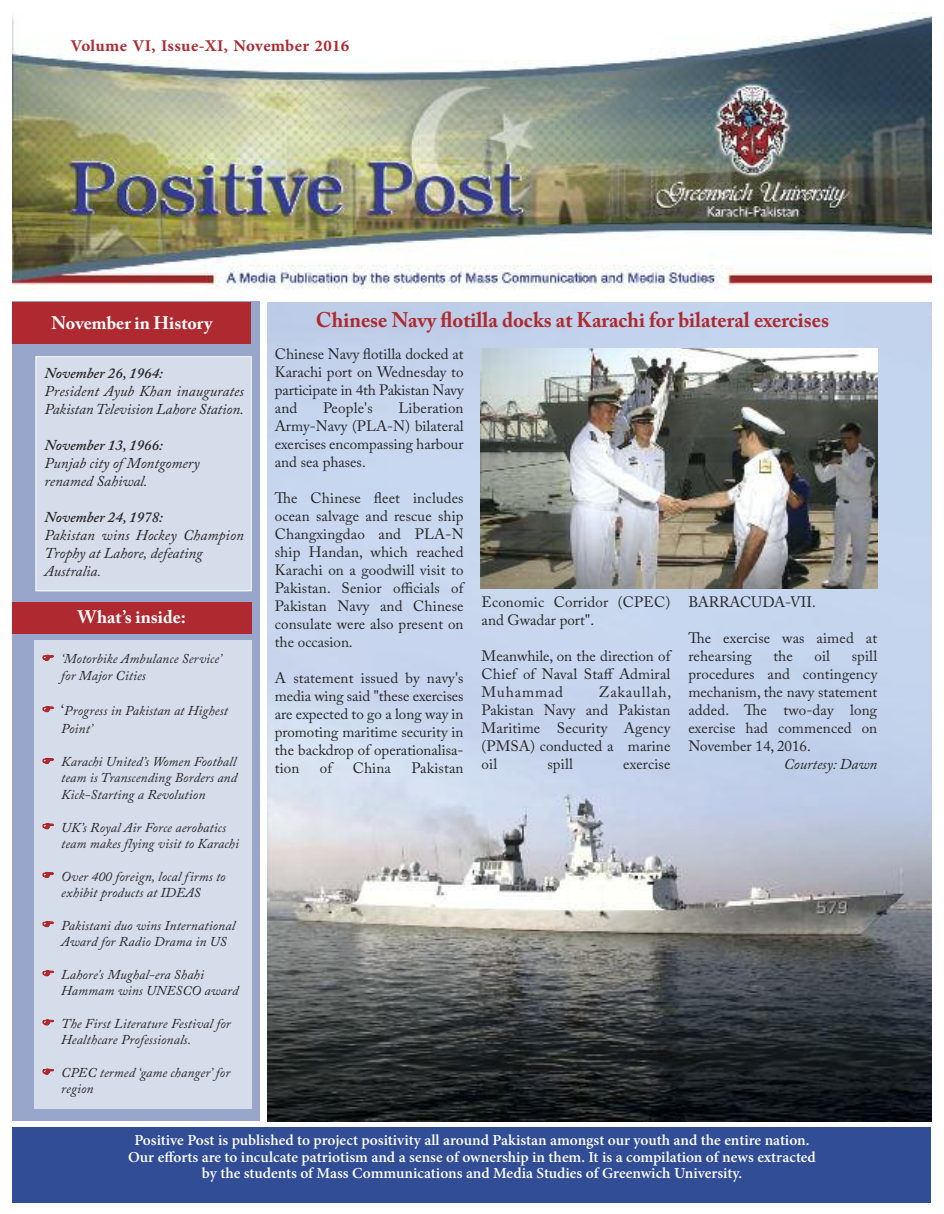
<style>
.page{position:relative;width:944px;height:1214px;background:#fff}
.page>*{position:absolute;margin:0;border:0;box-sizing:border-box;transform-origin:0 0}
.t1{font:700 22.5px "Adobe Arabic";letter-spacing:.015em;color:#ae2a30}
.t2{font:700 21px "Adobe Caslon Pro";color:#ae2a30}
.t3{font:700 18px "Adobe Caslon Pro";color:#fff}
.t4{font:15px/18px "Adobe Caslon Pro";letter-spacing:.005em;color:#272627;text-align:justify}
.t5{font:700 15px/16.5px "Adobe Hebrew";color:#fff;text-align:center}
.t6{font:italic 15px/18px "Adobe Caslon Pro";color:#272627}
.t7{font:italic 600 15px "Adobe Caslon Pro";color:#272627}
.t8{font:italic 13.5px/16.2px "Adobe Caslon Pro";letter-spacing:.01em;color:#272627}
.s1{font-style:normal;font-size:15px}
</style>
<div class="page">
<img style="left:267px;top:302px;width:664px;height:819px">
<div style="left:13px;top:302px;width:247px;height:819px;background:#97a6ca"></div>
<img style="left:13px;top:13px;width:918px;height:278px">
<div style="left:36px;top:357px;width:215px;height:233px;background:#d5dcea"></div>
<div style="left:35px;top:356px;width:217px;height:235px;border:1px solid #fff"></div>
<div style="left:13px;top:302px;width:238px;height:42px;background:#ae2a30"></div>
<div style="left:34px;top:641px;width:217px;height:467px;background:#d5dcea"></div>
<div style="left:12px;top:602px;width:239px;height:32px;background:#ae2a30"></div>
<div style="left:13px;top:1127px;width:918px;height:75px;background:#304d96"></div>
<img style="left:480px;top:348px;width:397px;height:240px">
<h1 class="t1" style="left:71px;top:28px;width:280px">Volume VI, Issue-XI, November 2016</h1>
<p class="t3" style="left:51px;top:315px;width:163px">November in History</p>
<p class="t7" style="left:44px;top:368px;width:120px">November 26, 1964:</p>
<p class="t6" style="left:44px;top:384px;width:201px">President Ayub Khan inaugurates<br>PakistanTelevision Lahore Station.</p>
<p class="t7" style="left:44px;top:440px;width:120px">November 13, 1966:</p>
<p class="t6" style="left:44px;top:456px;width:157px">Punjab city of Montgomery renamed Sahiwal.</p>
<p class="t7" style="left:44px;top:512px;width:120px">November 24, 1978:</p>
<p class="t6" style="left:44px;top:528px;width:201px">Pakistan wins Hockey Champion<br>Trophy at Lahore, defeating<br>Australia.</p>
<p class="t3" style="left:78px;top:609px;width:110px">What’s inside:</p>
<p class="t8" style="left:61px;top:652px;width:162px;line-height:17.2px">‘Motorbike Ambulance Service’ for Major Cities</p>
<p class="t8" style="left:61px;top:703px;width:168px;line-height:18px"><span class="s1">‘</span>Progress in Pakistan at Highest<br>Point’</p>
<p class="t8" style="left:61px;top:755px;width:177px;text-align:justify">Karachi United’s Women Football team is Transcending Borders and Kick-Starting a Revolution</p>
<p class="t8" style="left:61px;top:821px;width:179px">UK’s Royal Air Force aerobatics team makes flying visit to Karachi</p>
<p class="t8" style="left:61px;top:870px;width:166px">Over 400 foreign, local firms to exhibit products at IDEAS</p>
<p class="t8" style="left:61px;top:919px;width:175px">Pakistani duo wins International<br>Award for Radio Drama in US</p>
<p class="t8" style="left:61px;top:968px;width:179px">Lahore's Mughal-era Shahi<br>Hammam wins UNESCO award</p>
<p class="t8" style="left:61px;top:1017px;width:171px">The First Literature Festival for<br>Healthcare Professionals.</p>
<p class="t8" style="left:61px;top:1066px;width:170px">CPEC termed ‘game changer’ for region</p>
<h2 class="t2" style="left:316px;top:311px;width:514px">Chinese Navy flotilla docks at Karachi for bilateral exercises</h2>
<p class="t4" style="left:275px;top:346px;width:190px">Chinese Navy flotilla docked at Karachi port on Wednesday to participate in 4th Pakistan Navy and</p>
<p class="t4" style="left:275px;top:400px;width:190px;text-indent:124px">Liberation Army-Navy (PLA-N) bilateral exercises encompassing harbour and sea phases.</p>
<p class="t4" style="left:275px;top:490px;width:190px">The Chinese fleet includes ocean salvage and rescue ship Changxingdao and PLA-N ship Handan, which reached Karachi on a goodwill visit to Pakistan. Senior officials of Pakistan Navy and Chinese consulate were also present on the occasion.</p>
<p class="t4" style="left:275px;top:670px;width:190px">A statement issued by navy's media wing said "these exercises are expected to go a long way in promoting maritime security in the backdrop of operationalisa&shy;tion</p>
<p class="t4" style="left:323px;top:400px;width:51px">People's</p>
<p class="t4" style="left:481px;top:594px;width:190px">Economic Corridor (CPEC) and Gwadar port".</p>
<p class="t4" style="left:481px;top:648px;width:190px">Meanwhile, on the direction of Chief of Naval Staff Admiral Muhammad</p>
<p class="t4" style="left:688px;top:594px;width:129px">BARRACUDA-VII.</p>
<p class="t4" style="left:688px;top:630px;width:190px">The exercise was aimed at rehearsing</p>
<p class="t4" style="left:688px;top:648px;width:190px;text-indent:163px">spill procedures and contingency mechanism, the navy statement added. The two-day long exercise had commenced on November 14, 2016.</p>
<p class="t6" style="left:783px;top:757px;width:95px">Courtesy: Dawn</p>
<p class="t4" style="left:773px;top:648px;width:21px">the</p>
<p class="t4" style="left:814px;top:648px;width:17px">oil</p>
<p class="t4" style="left:481px;top:684px;width:191px;text-indent:117px">Zakaullah, Pakistan Navy and Pakistan Maritime Security Agency (PMSA) conducted a marine oil</p>
<p class="t4" style="left:547px;top:756px;width:27px">spill</p>
<p class="t4" style="left:623px;top:756px;width:49px">exercise</p>
<p class="t4" style="left:320px;top:760px;width:14px">of</p>
<p class="t4" style="left:353px;top:760px;width:40px">China</p>
<p class="t4" style="left:411px;top:760px;width:54px">Pakistan</p>
<p class="t5" style="left:128px;top:1133px;width:689px">Positive Post is published to project positivity all around Pakistan amongst our youth and the entire nation.<br>Our efforts are to inculcate patriotism and a sense of ownership in them. It is a compilation of news extracted by the students of Mass Communications and Media Studies of Greenwich University.</p>
</div>
